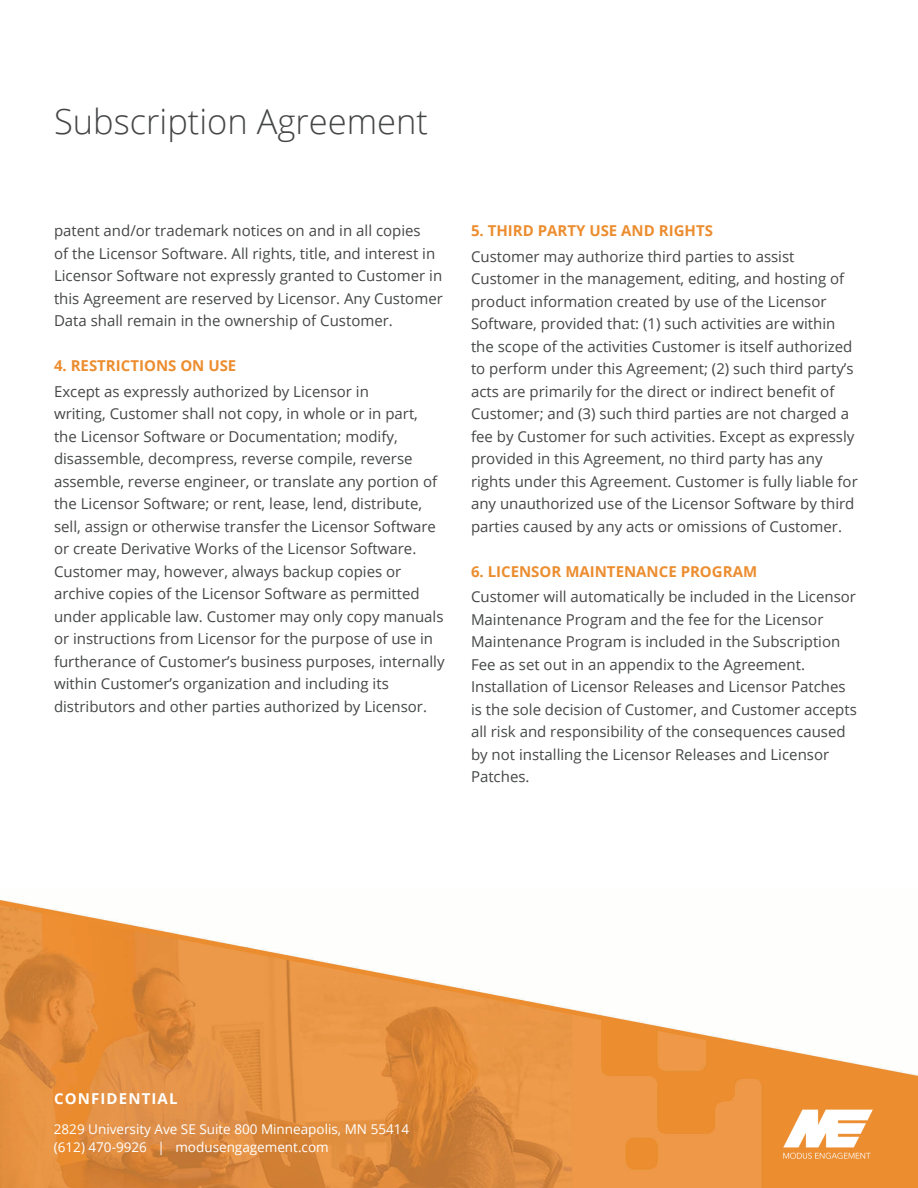
<style>
.page{position:relative;width:918px;height:1188px;background:#fff}
.page>*{position:absolute;margin:0;border:0;box-sizing:border-box;transform-origin:0 0}
.t1{font:300 34.5px "Open Sans";color:#454647}
.t2{font:15px/22.5px "Open Sans";color:#454647}
.t3{font:700 15px "Open Sans";color:#ec8d2f}
.t4{font:700 15px "Open Sans";letter-spacing:.075em;color:#fff}
.t5{font:13.5px/18px "Open Sans";color:#fff}
</style>
<div class="page">
<img style="left:0;top:899px;width:918px;height:289px">
<img style="left:780px;top:1107px;width:96px;height:56px">
<p class="t1" style="left:54px;top:98px;width:376px">Subscription Agreement</p>
<p class="t2" style="left:54px;top:219px;width:390px">patent and/or trademark notices on and in all copies<br>of the Licensor Software. All rights, title, and interest in Licensor Software not expressly granted to Customer in this Agreement are reserved by Licensor. Any Customer Data shall remain in the ownership of Customer.</p>
<p class="t3" style="left:54px;top:355px;width:184px">4. RESTRICTIONS ON USE</p>
<p class="t2" style="left:54px;top:380px;width:392px">Except as expressly authorized by Licensor in<br>writing, Customer shall not copy, in whole or in part, the Licensor Software or Documentation; modify, disassemble, decompress, reverse compile, reverse assemble, reverse engineer, or translate any portion of the Licensor Software; or rent, lease, lend, distribute, sell, assign or otherwise transfer the Licensor Software or create Derivative Works of the Licensor Software.<br>Customer may, however, always backup copies or archive copies of the Licensor Software as permitted under applicable law. Customer may only copy manuals or instructions from Licensor for the purpose of use in furtherance of Customer’s business purposes, internally within Customer’s organization and including its distributors and other parties authorized by Licensor.</p>
<p class="t3" style="left:471px;top:220px;width:243px">5. THIRD PARTY USE AND RIGHTS</p>
<p class="t2" style="left:471px;top:245px;width:388px">Customer may authorize third parties to assist Customer in the management, editing, and hosting of product information created by use of the Licensor Software, provided that: (1) such activities are within the scope of the activities Customer is itself authorized to perform under this Agreement; (2) such third party’s acts are primarily for the direct or indirect benefit of Customer; and (3) such third parties are not charged a fee by Customer for such activities. Except as expressly provided in this Agreement, no third party has any rights under this Agreement. Customer is fully liable for any unauthorized use of the Licensor Software by third parties caused by any acts or omissions of Customer.</p>
<p class="t3" style="left:471px;top:561px;width:288px">6. LICENSOR MAINTENANCE PROGRAM</p>
<p class="t2" style="left:471px;top:585px;width:387px">Customer will automatically be included in the Licensor Maintenance Program and the fee for the Licensor Maintenance Program is included in the Subscription Fee as set out in an appendix to the Agreement.<br>Installation of Licensor Releases and Licensor Patches is the sole decision of Customer, and Customer accepts all risk and responsibility of the consequences caused by not installing the Licensor Releases and Licensor Patches.</p>
<p class="t4" style="left:54px;top:1088px;width:125px">CONFIDENTIAL</p>
<p class="t5" style="left:54px;top:1119px;width:357px">2829 University Ave SE Suite 800 Minneapolis, MN 55414 (612) 470-9926 | modusengagement.com</p>
</div>
